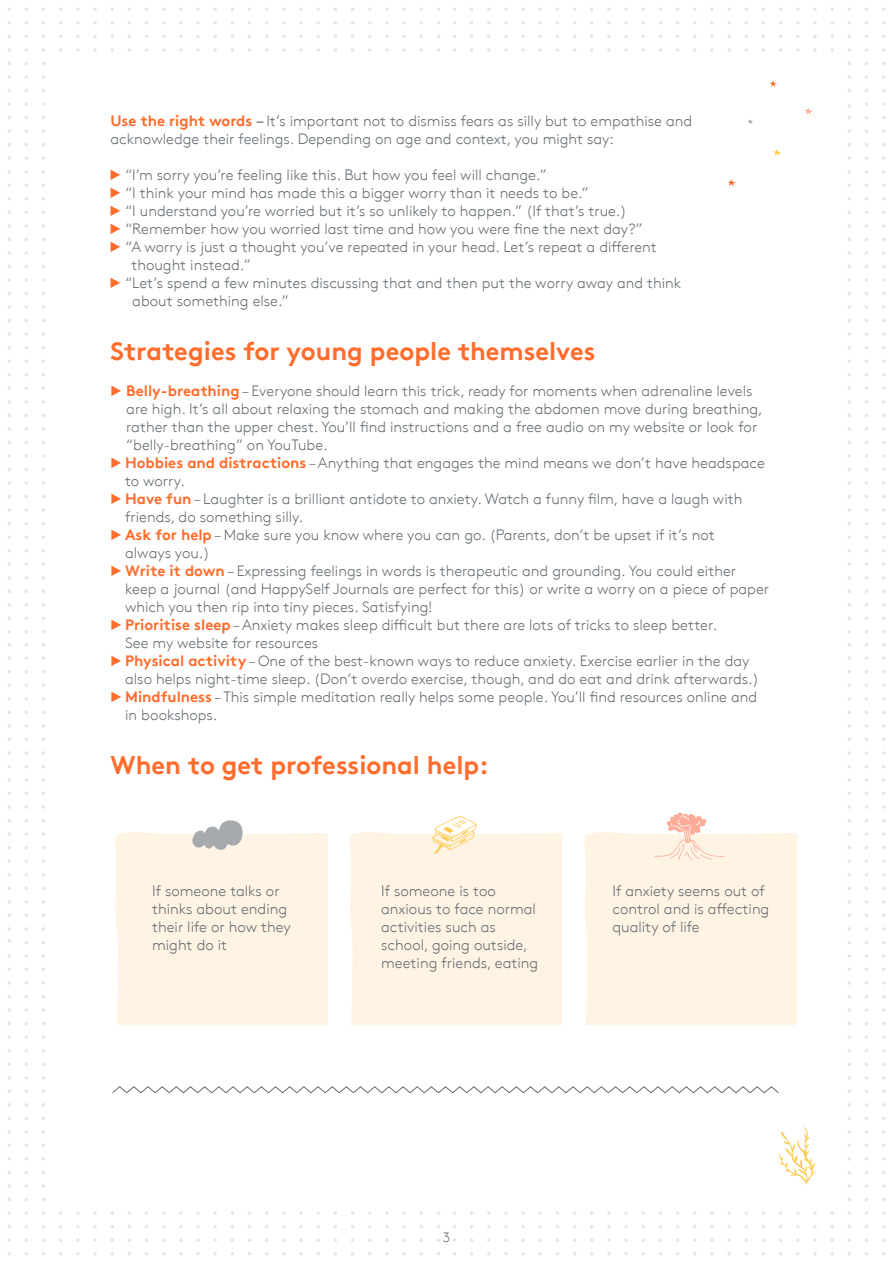
<style>
.page{position:relative;width:893px;height:1263px;background:#fff}
.page>*{position:absolute;margin:0;border:0;box-sizing:border-box;transform-origin:0 0}
.t1{font:700 25.5px "Brown";color:#ff6d2e}
.t2{font:300 15px/18px "Brown";color:#656c72}
.t3{font:300 13.5px "Brown";color:#656c72}
.s1{font-weight:700;color:#ff6d2e}
.s2{font-weight:400}
</style>
<div class="page">
<svg style="left:7px;top:21px;width:4px;height:4px"></svg>
<svg style="left:7px;top:48px;width:4px;height:4px"></svg>
<svg style="left:7px;top:75px;width:4px;height:4px"></svg>
<svg style="left:7px;top:102px;width:4px;height:4px"></svg>
<svg style="left:7px;top:129px;width:4px;height:4px"></svg>
<svg style="left:7px;top:224px;width:4px;height:4px"></svg>
<svg style="left:7px;top:251px;width:4px;height:4px"></svg>
<svg style="left:7px;top:278px;width:4px;height:4px"></svg>
<svg style="left:7px;top:305px;width:4px;height:4px"></svg>
<svg style="left:7px;top:332px;width:4px;height:4px"></svg>
<svg style="left:7px;top:427px;width:4px;height:4px"></svg>
<svg style="left:7px;top:454px;width:4px;height:4px"></svg>
<svg style="left:7px;top:481px;width:4px;height:4px"></svg>
<svg style="left:7px;top:508px;width:4px;height:4px"></svg>
<svg style="left:7px;top:535px;width:4px;height:4px"></svg>
<svg style="left:7px;top:630px;width:4px;height:4px"></svg>
<svg style="left:76px;top:21px;width:4px;height:4px"></svg>
<svg style="left:76px;top:48px;width:4px;height:4px"></svg>
<svg style="left:93px;top:21px;width:4px;height:4px"></svg>
<svg style="left:93px;top:48px;width:4px;height:4px"></svg>
<svg style="left:110px;top:48px;width:4px;height:4px"></svg>
<svg style="left:179px;top:21px;width:4px;height:4px"></svg>
<svg style="left:179px;top:48px;width:4px;height:4px"></svg>
<svg style="left:196px;top:21px;width:4px;height:4px"></svg>
<svg style="left:196px;top:48px;width:4px;height:4px"></svg>
<svg style="left:213px;top:48px;width:4px;height:4px"></svg>
<svg style="left:282px;top:21px;width:4px;height:4px"></svg>
<svg style="left:282px;top:48px;width:4px;height:4px"></svg>
<svg style="left:299px;top:21px;width:4px;height:4px"></svg>
<svg style="left:299px;top:48px;width:4px;height:4px"></svg>
<svg style="left:385px;top:21px;width:4px;height:4px"></svg>
<svg style="left:385px;top:48px;width:4px;height:4px"></svg>
<svg style="left:402px;top:21px;width:4px;height:4px"></svg>
<svg style="left:402px;top:48px;width:4px;height:4px"></svg>
<svg style="left:7px;top:724px;width:4px;height:4px"></svg>
<svg style="left:7px;top:751px;width:4px;height:4px"></svg>
<svg style="left:7px;top:778px;width:4px;height:4px"></svg>
<svg style="left:7px;top:805px;width:4px;height:4px"></svg>
<svg style="left:7px;top:832px;width:4px;height:4px"></svg>
<svg style="left:7px;top:954px;width:4px;height:4px"></svg>
<svg style="left:7px;top:981px;width:4px;height:4px"></svg>
<svg style="left:7px;top:1008px;width:4px;height:4px"></svg>
<svg style="left:7px;top:1035px;width:4px;height:4px"></svg>
<svg style="left:7px;top:1157px;width:4px;height:4px"></svg>
<svg style="left:7px;top:1184px;width:4px;height:4px"></svg>
<svg style="left:7px;top:1211px;width:4px;height:4px"></svg>
<svg style="left:7px;top:1238px;width:4px;height:4px"></svg>
<svg style="left:76px;top:1211px;width:4px;height:4px"></svg>
<svg style="left:76px;top:1238px;width:4px;height:4px"></svg>
<svg style="left:93px;top:1211px;width:4px;height:4px"></svg>
<svg style="left:93px;top:1238px;width:4px;height:4px"></svg>
<svg style="left:110px;top:1211px;width:4px;height:4px"></svg>
<svg style="left:179px;top:1211px;width:4px;height:4px"></svg>
<svg style="left:179px;top:1238px;width:4px;height:4px"></svg>
<svg style="left:196px;top:1211px;width:4px;height:4px"></svg>
<svg style="left:196px;top:1238px;width:4px;height:4px"></svg>
<svg style="left:282px;top:1211px;width:4px;height:4px"></svg>
<svg style="left:282px;top:1238px;width:4px;height:4px"></svg>
<svg style="left:299px;top:1211px;width:4px;height:4px"></svg>
<svg style="left:299px;top:1238px;width:4px;height:4px"></svg>
<svg style="left:385px;top:1211px;width:4px;height:4px"></svg>
<svg style="left:385px;top:1238px;width:4px;height:4px"></svg>
<svg style="left:402px;top:1211px;width:4px;height:4px"></svg>
<svg style="left:402px;top:1238px;width:4px;height:4px"></svg>
<svg style="left:504px;top:21px;width:4px;height:4px"></svg>
<svg style="left:504px;top:48px;width:4px;height:4px"></svg>
<svg style="left:521px;top:21px;width:4px;height:4px"></svg>
<svg style="left:521px;top:48px;width:4px;height:4px"></svg>
<svg style="left:607px;top:21px;width:4px;height:4px"></svg>
<svg style="left:607px;top:48px;width:4px;height:4px"></svg>
<svg style="left:624px;top:21px;width:4px;height:4px"></svg>
<svg style="left:624px;top:48px;width:4px;height:4px"></svg>
<svg style="left:710px;top:21px;width:4px;height:4px"></svg>
<svg style="left:710px;top:48px;width:4px;height:4px"></svg>
<svg style="left:727px;top:21px;width:4px;height:4px"></svg>
<svg style="left:727px;top:48px;width:4px;height:4px"></svg>
<svg style="left:813px;top:21px;width:4px;height:4px"></svg>
<svg style="left:813px;top:48px;width:4px;height:4px"></svg>
<svg style="left:830px;top:21px;width:4px;height:4px"></svg>
<svg style="left:830px;top:48px;width:4px;height:4px"></svg>
<svg style="left:504px;top:1211px;width:4px;height:4px"></svg>
<svg style="left:504px;top:1238px;width:4px;height:4px"></svg>
<svg style="left:521px;top:1211px;width:4px;height:4px"></svg>
<svg style="left:521px;top:1238px;width:4px;height:4px"></svg>
<svg style="left:607px;top:1211px;width:4px;height:4px"></svg>
<svg style="left:607px;top:1238px;width:4px;height:4px"></svg>
<svg style="left:624px;top:1211px;width:4px;height:4px"></svg>
<svg style="left:624px;top:1238px;width:4px;height:4px"></svg>
<svg style="left:710px;top:1211px;width:4px;height:4px"></svg>
<svg style="left:710px;top:1238px;width:4px;height:4px"></svg>
<svg style="left:727px;top:1211px;width:4px;height:4px"></svg>
<svg style="left:727px;top:1238px;width:4px;height:4px"></svg>
<svg style="left:813px;top:1211px;width:4px;height:4px"></svg>
<svg style="left:813px;top:1238px;width:4px;height:4px"></svg>
<svg style="left:830px;top:1211px;width:4px;height:4px"></svg>
<svg style="left:830px;top:1238px;width:4px;height:4px"></svg>
<svg style="left:773px;top:149px;width:9px;height:8px"></svg>
<svg style="left:727px;top:179px;width:9px;height:8px"></svg>
<svg style="left:804px;top:108px;width:9px;height:7px"></svg>
<svg style="left:748px;top:119px;width:5px;height:5px"></svg>
<svg style="left:769px;top:81px;width:8px;height:6px"></svg>
<svg style="left:111px;top:386px;width:10px;height:10px"></svg>
<svg style="left:111px;top:457px;width:10px;height:11px"></svg>
<svg style="left:111px;top:494px;width:10px;height:10px"></svg>
<svg style="left:111px;top:529px;width:10px;height:11px"></svg>
<svg style="left:111px;top:565px;width:10px;height:11px"></svg>
<svg style="left:111px;top:619px;width:10px;height:11px"></svg>
<svg style="left:111px;top:656px;width:10px;height:10px"></svg>
<svg style="left:111px;top:691px;width:10px;height:11px"></svg>
<svg style="left:110px;top:170px;width:10px;height:28px"></svg>
<svg style="left:110px;top:206px;width:10px;height:10px"></svg>
<svg style="left:110px;top:224px;width:10px;height:28px"></svg>
<svg style="left:110px;top:278px;width:10px;height:10px"></svg>
<svg style="left:779px;top:1126px;width:37px;height:58px"></svg>
<div style="left:584px;top:832px;width:212px;height:192px;background:#fff3e4"></div>
<div style="left:350px;top:832px;width:212px;height:192px;background:#fff3e4"></div>
<div style="left:115px;top:831px;width:212px;height:194px;background:#fff3e4"></div>
<svg style="left:112px;top:1086px;width:667px;height:7px"></svg>
<svg style="left:654px;top:812px;width:71px;height:51px"></svg>
<svg style="left:192px;top:820px;width:50px;height:30px"></svg>
<svg style="left:432px;top:816px;width:45px;height:38px"></svg>
<p class="t2" style="left:111px;top:112px;width:583px"><span class="s1">Use the right words</span> <span class="s2">–</span> It’s important not to dismiss fears as silly but to empathise and acknowledge their feelings. Depending on age and context, you might say:</p>
<p class="t2" style="left:125px;top:166px;width:423px">“I’m sorry you’re feeling like this. But how you feel will change.”</p>
<p class="t2" style="left:125px;top:184px;width:465px">“I think your mind has made this a bigger worry than it needs to be.”</p>
<p class="t2" style="left:125px;top:202px;width:503px">“I understand you’re worried but it’s so unlikely to happen.” (If that’s true.)</p>
<p class="t2" style="left:125px;top:220px;width:519px">“Remember how you worried last time and how you were fine the next day?”</p>
<p class="t2" style="left:125px;top:238px;width:533px">“A worry is just a thought you’ve repeated in your head. Let’s repeat a different</p>
<p class="t2" style="left:131px;top:256px;width:121px">thought instead.”</p>
<p class="t2" style="left:125px;top:274px;width:557px">“Let’s spend a few minutes discussing that and then put the worry away and think</p>
<p class="t2" style="left:132px;top:292px;width:158px">about something else.”</p>
<h1 class="t1" style="left:111px;top:336px;width:486px">Strategies for young people themselves</h1>
<p class="t2" style="left:125px;top:382px;width:646px"><span class="s1">Belly-breathing</span> – Everyone should learn this trick, ready for moments when adrenaline levels are high. It’s all about relaxing the stomach and making the abdomen move during breathing, rather than the upper chest. You’ll find instructions and a free audio on my website or look for “belly-breathing” on YouTube.<br><span class="s1">Hobbies and distractions</span> – Anything that engages the mind means we don’t have headspace to worry.<br><span class="s1">Have fun</span> – Laughter is a brilliant antidote to anxiety. Watch a funny film, have a laugh with friends, do something silly.<br><span class="s1">Ask for help</span> – Make sure you know where you can go. (Parents, don’t be upset if it’s not<br>always you.)<br><span class="s1">Write it down</span> – Expressing feelings in words is therapeutic and grounding. You could either keep a journal (and HappySelf Journals are perfect for this) or write a worry on a piece of paper which you then rip into tiny pieces. Satisfying!<br><span class="s1">Prioritise sleep</span> – Anxiety makes sleep difficult but there are lots of tricks to sleep better.<br>See my website for resources<br><span class="s1">Physical activity</span> – One of the best-known ways to reduce anxiety. Exercise earlier in the day also helps night-time sleep. (Don’t overdo exercise, though, and do eat and drink afterwards.)<br><span class="s1">Mindfulness</span> – This simple meditation really helps some people. You’ll find resources online and in bookshops.</p>
<h1 class="t1" style="left:111px;top:750px;width:380px">When to get professional help:</h1>
<p class="t2" style="left:152px;top:882px;width:140px">If someone talks or thinks about ending their life or how they might do it</p>
<p class="t2" style="left:381px;top:882px;width:159px">If someone is too anxious to face normal activities such as school, going outside, meeting friends, eating</p>
<p class="t2" style="left:612px;top:882px;width:158px">If anxiety seems out of control and is affecting quality of life</p>
<p class="t3" style="left:443px;top:1230px;width:9px">3</p>
</div>
